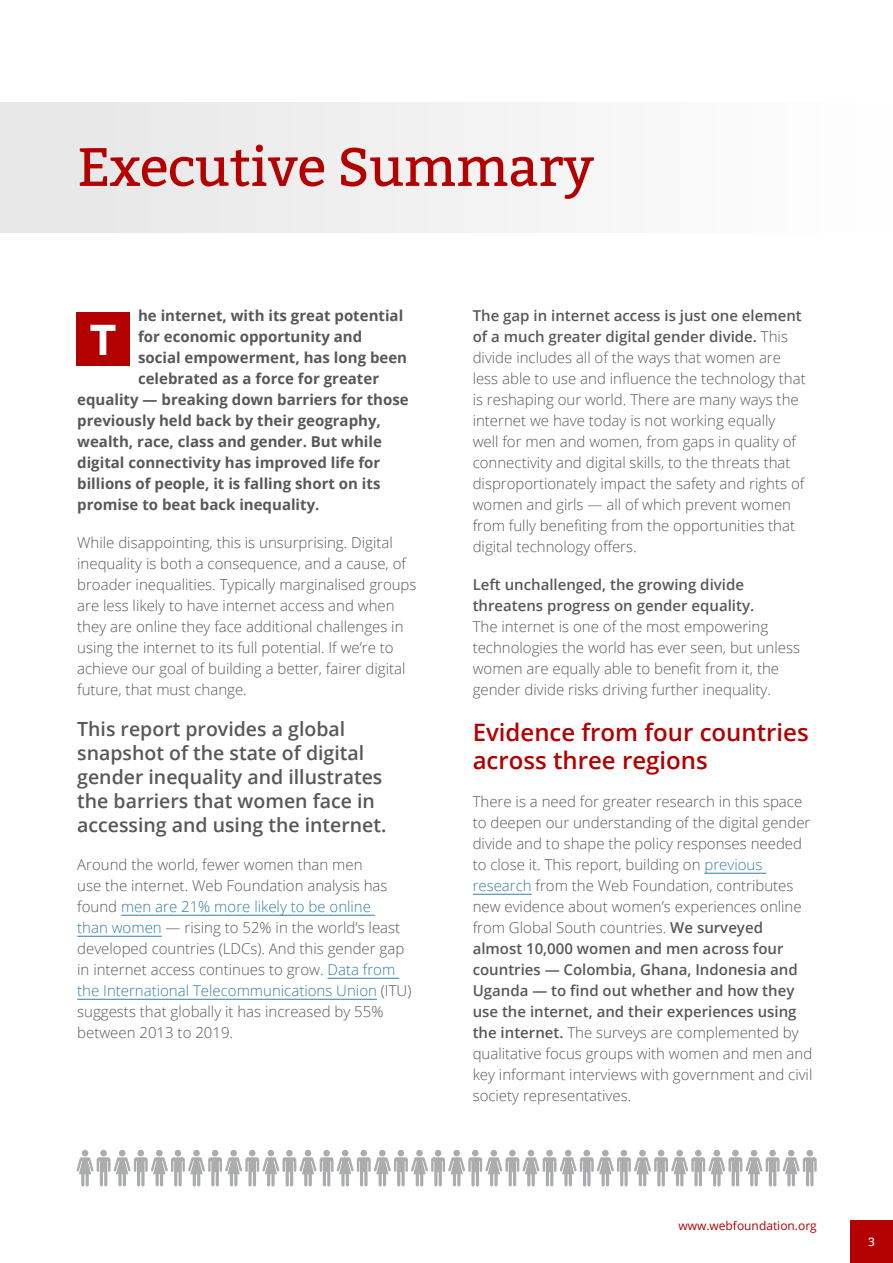
<style>
.page{position:relative;width:893px;height:1263px;background:#fff}
.page>*{position:absolute;margin:0;border:0;box-sizing:border-box;transform-origin:0 0}
.t1{font:54px "Bitter";letter-spacing:-.01em;color:#b30000}
.t2{font:700 43.2px "Gotham HTF";color:#fff}
.t3{font:600 24px/28.5px "Open Sans";color:#b30000}
.t4{font:600 19.5px/24px "Open Sans";color:#58585a}
.t5{font:300 15px/21px "Open Sans";color:#58585a}
.t6{font:700 15px "Open Sans";color:#58585a}
.t7{font:600 15px/21px "Open Sans";color:#58585a}
.t8{font:12px "Open Sans";color:#b30000}
.t9{font:12px "Bitter";color:#fff}
.s1{color:#337da8}
.s2{font-weight:600}
</style>
<div class="page">
<div style="left:850px;top:1220px;width:43px;height:43px;background:#b30000"></div>
<div style="left:0;top:102px;width:893px;height:131px;background:#f2f2f3"></div>
<hr style="left:121px;top:915px;width:254px;height:1px;background:#337da8">
<hr style="left:77px;top:936px;width:85px;height:1px;background:#337da8">
<hr style="left:327px;top:978px;width:72px;height:1px;background:#337da8">
<hr style="left:77px;top:999px;width:300px;height:1px;background:#337da8">
<hr style="left:704px;top:873px;width:62px;height:1px;background:#337da8">
<hr style="left:473px;top:894px;width:59px;height:1px;background:#337da8">
<div style="left:77px;top:312px;width:53px;height:53px;background:#b30000"></div>
<svg style="left:76px;top:1150px;width:741px;height:36px"></svg>
<h1 class="t1" style="left:77px;top:135px;width:519px">Executive Summary</h1>
<p class="t6" style="left:138px;top:305px;width:267px">he internet, with its great potential</p>
<p class="t6" style="left:138px;top:326px;width:226px">for economic opportunity and</p>
<p class="t6" style="left:138px;top:347px;width:271px">social empowerment, has long been</p>
<p class="t6" style="left:138px;top:368px;width:243px">celebrated as a force for greater</p>
<p class="t6" style="left:77px;top:389px;width:333px">equality — breaking down barriers for those</p>
<p class="t6" style="left:77px;top:410px;width:305px">previously held back by their geography,</p>
<p class="t6" style="left:77px;top:431px;width:306px">wealth, race, class and gender. But while</p>
<p class="t6" style="left:77px;top:452px;width:305px">digital connectivity has improved life for</p>
<p class="t6" style="left:77px;top:473px;width:305px">billions of people, it is falling short on its</p>
<p class="t6" style="left:77px;top:494px;width:244px">promise to beat back inequality.</p>
<p class="t5" style="left:77px;top:532px;width:341px">While disappointing, this is unsurprising. Digital inequality is both a consequence, and a cause, of broader inequalities. Typically marginalised groups are less likely to have internet access and when they are online they face additional challenges in using the internet to its full potential. If we’re to achieve our goal of building a better, fairer digital future, that must change.</p>
<h3 class="t4" style="left:77px;top:717px;width:311px">This report provides a global snapshot of the state of digital gender inequality and illustrates the barriers that women face in accessing and using the internet.</h3>
<p class="t5" style="left:77px;top:854px;width:336px">Around the world, fewer women than men<br>use the internet. Web Foundation analysis has found <span class="s1">men are 21% more likely to be online<br>than women</span> — rising to 52% in the world’s least developed countries (LDCs). And this gender gap in internet access continues to grow. <span class="s1">Data from the International Telecommunications Union</span> (ITU) suggests that globally it has increased by 55% between 2013 to 2019.</p>
<h2 class="t2" style="left:89px;top:314px;width:29px">T</h2>
<p class="t5" style="left:473px;top:305px;width:335px"><span class="s2">The gap in internet access is just one element of a much greater digital gender divide.</span> This divide includes all of the ways that women are less able to use and influence the technology that is reshaping our world. There are many ways the internet we have today is not working equally<br>well for men and women, from gaps in quality of connectivity and digital skills, to the threats that disproportionately impact the safety and rights of women and girls — all of which prevent women from fully benefiting from the opportunities that digital technology offers.</p>
<p class="t7" style="left:473px;top:574px;width:283px">Left unchallenged, the growing divide threatens progress on gender equality.</p>
<p class="t5" style="left:473px;top:616px;width:329px">The internet is one of the most empowering technologies the world has ever seen, but unless women are equally able to benefit from it, the gender divide risks driving further inequality.</p>
<h3 class="t3" style="left:473px;top:717px;width:338px">Evidence from four countries across three regions</h3>
<p class="t5" style="left:473px;top:791px;width:341px">There is a need for greater research in this space to deepen our understanding of the digital gender divide and to shape the policy responses needed to close it. This report, building on <span class="s1">previous research</span> from the Web Foundation, contributes new evidence about women’s experiences online from Global South countries. <span class="s2">We surveyed almost 10,000 women and men across four countries — Colombia, Ghana, Indonesia and Uganda — to find out whether and how they use the internet, and their experiences using the internet.</span> The surveys are complemented by qualitative focus groups with women and men and key informant interviews with government and civil society representatives.</p>
<p class="t8" style="left:678px;top:1218px;width:140px">www.webfoundation.org</p>
<p class="t9" style="left:868px;top:1235px;width:8px">3</p>
</div>
